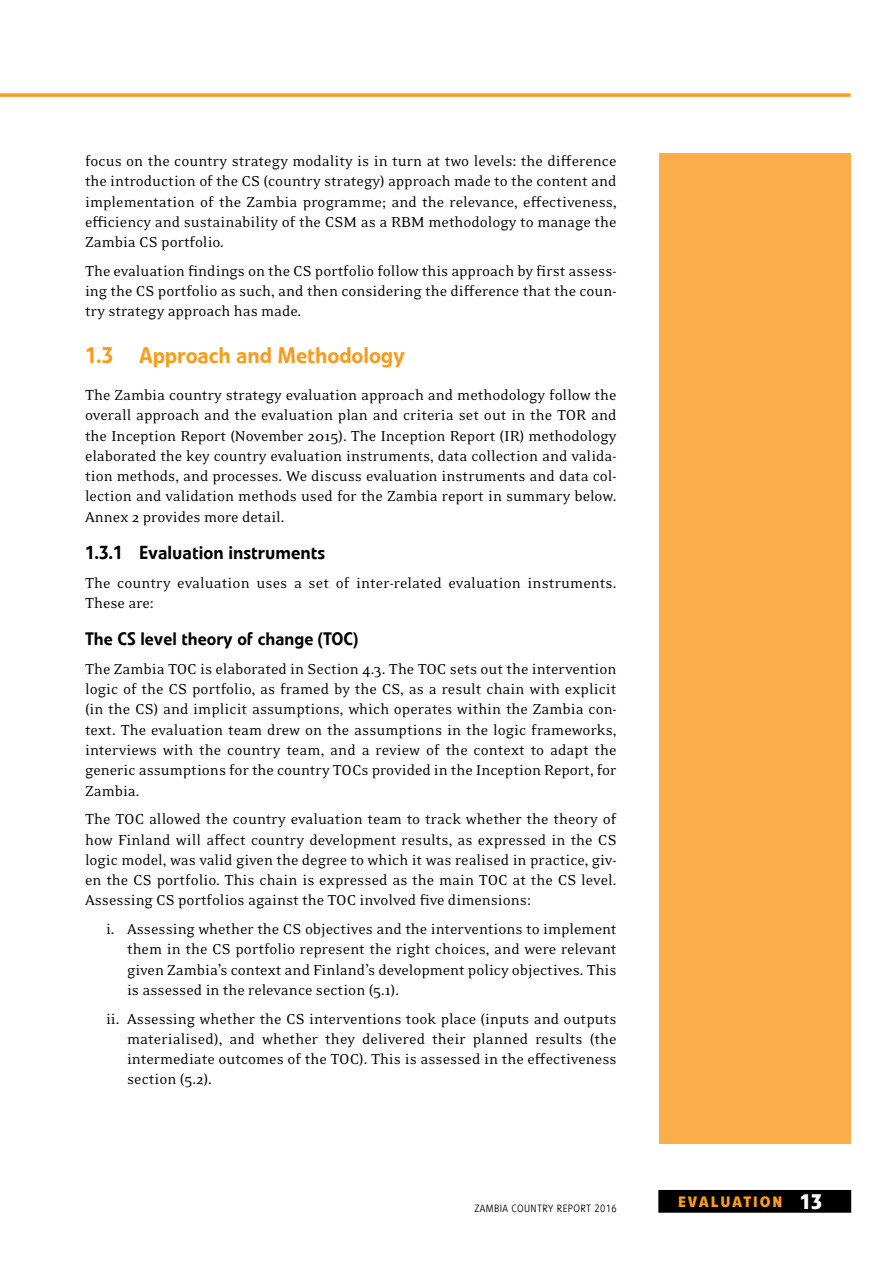
<style>
.page{position:relative;width:893px;height:1263px;background:#fff}
.page>*{position:absolute;margin:0;border:0;box-sizing:border-box;transform-origin:0 0}
._2__otsikko{font:500 22.5px "Veto Com";letter-spacing:-.005em;color:#f99b1c}
._3__otsikko{font:500 18.75px "Veto Com";color:#000}
.väliotsikko{font:500 18px "Veto Com";color:#000}
.Leipis__mammy{font:16.5px/20.2px "Eidetic Neo OT";color:#000;text-align:justify}
.sisaanvedetty_numero{font:16.5px/20.2px "Eidetic Neo OT";color:#000;text-align:justify}
.t1{font:700 15px "Veto Com";letter-spacing:.12em;color:#f99b1c;scale:1.05 1}
.t2{font:300 10.5px "Veto Com";letter-spacing:.035em;color:#000}
.s1{font-size:21px;color:#fff}
</style>
<div class="page">
<div style="left:659px;top:1191px;width:191px;height:21px;background:#000"></div>
<div style="left:658px;top:1190px;width:193px;height:23px;border:2px solid #000"></div>
<div style="left:659px;top:153px;width:191px;height:991px;background:#fbad4b"></div>
<hr style="left:0;top:94px;width:850px;height:3px;background:#f99b1c">
<p class="Leipis__mammy" style="left:85px;top:151px;width:533px">focus on the country strategy modality is in turn at two levels: the difference the introduction of the CS (country strategy) approach made to the content and implementation of the Zambia programme; and the relevance, effectiveness, efficiency and sustainability of the CSM as a RBM methodology to manage the Zambia CS portfolio.</p>
<p class="Leipis__mammy" style="left:85px;top:261px;width:533px">The evaluation findings on the CS portfolio follow this approach by first assess&shy;ing the CS portfolio as such, and then considering the difference that the coun&shy;try strategy approach has made.</p>
<p class="_2__otsikko" style="left:85px;top:341px;width:322px">1.3 Approach and Methodology</p>
<p class="Leipis__mammy" style="left:85px;top:385px;width:533px">The Zambia country strategy evaluation approach and methodology follow the overall approach and the evaluation plan and criteria set out in the TOR and the Inception Report (November 2015). The Inception Report (IR) methodology elaborated the key country evaluation instruments, data collection and valida&shy;tion methods, and processes. We discuss evaluation instruments and data col&shy;lection and validation methods used for the Zambia report in summary below.<br>Annex 2 provides more detail.</p>
<p class="_3__otsikko" style="left:85px;top:541px;width:242px">1.3.1 Evaluation instruments</p>
<p class="Leipis__mammy" style="left:85px;top:573px;width:533px">The country evaluation uses a set of inter-related evaluation instruments.<br>These are:</p>
<p class="väliotsikko" style="left:85px;top:628px;width:275px">The CS level theory of change (TOC)</p>
<p class="Leipis__mammy" style="left:85px;top:659px;width:533px">The Zambia TOC is elaborated in Section 4.3. The TOC sets out the intervention logic of the CS portfolio, as framed by the CS, as a result chain with explicit (in the CS) and implicit assumptions, which operates within the Zambia con&shy;text. The evaluation team drew on the assumptions in the logic frameworks, interviews with the country team, and a review of the context to adapt the generic assumptions for the country TOCs provided in the Inception Report, for Zambia.</p>
<p class="Leipis__mammy" style="left:85px;top:809px;width:533px">The TOC allowed the country evaluation team to track whether the theory of how Finland will affect country development results, as expressed in the CS logic model, was valid given the degree to which it was realised in practice, giv&shy;en the CS portfolio. This chain is expressed as the main TOC at the CS level.<br>Assessing CS portfolios against the TOC involved five dimensions:</p>
<p class="sisaanvedetty_numero" style="left:127px;top:919px;width:491px;text-indent:-21px">i. Assessing whether the CS objectives and the interventions to implement them in the CS portfolio represent the right choices, and were relevant given Zambia’s context and Finland’s development policy objectives. This is assessed in the relevance section (5.1).</p>
<p class="sisaanvedetty_numero" style="left:127px;top:1009px;width:491px;text-indent:-21px">ii. Assessing whether the CS interventions took place (inputs and outputs materialised), and whether they delivered their planned results (the intermediate outcomes of the TOC). This is assessed in the effectiveness section (5.2).</p>
<p class="t2" style="left:474px;top:1202px;width:144px">ZAMBIA COUNTRY REPORT 2016</p>
<p class="t1" style="left:678px;top:1192px;width:139px">EVALUATION <span class="s1">13</span></p>
</div>
